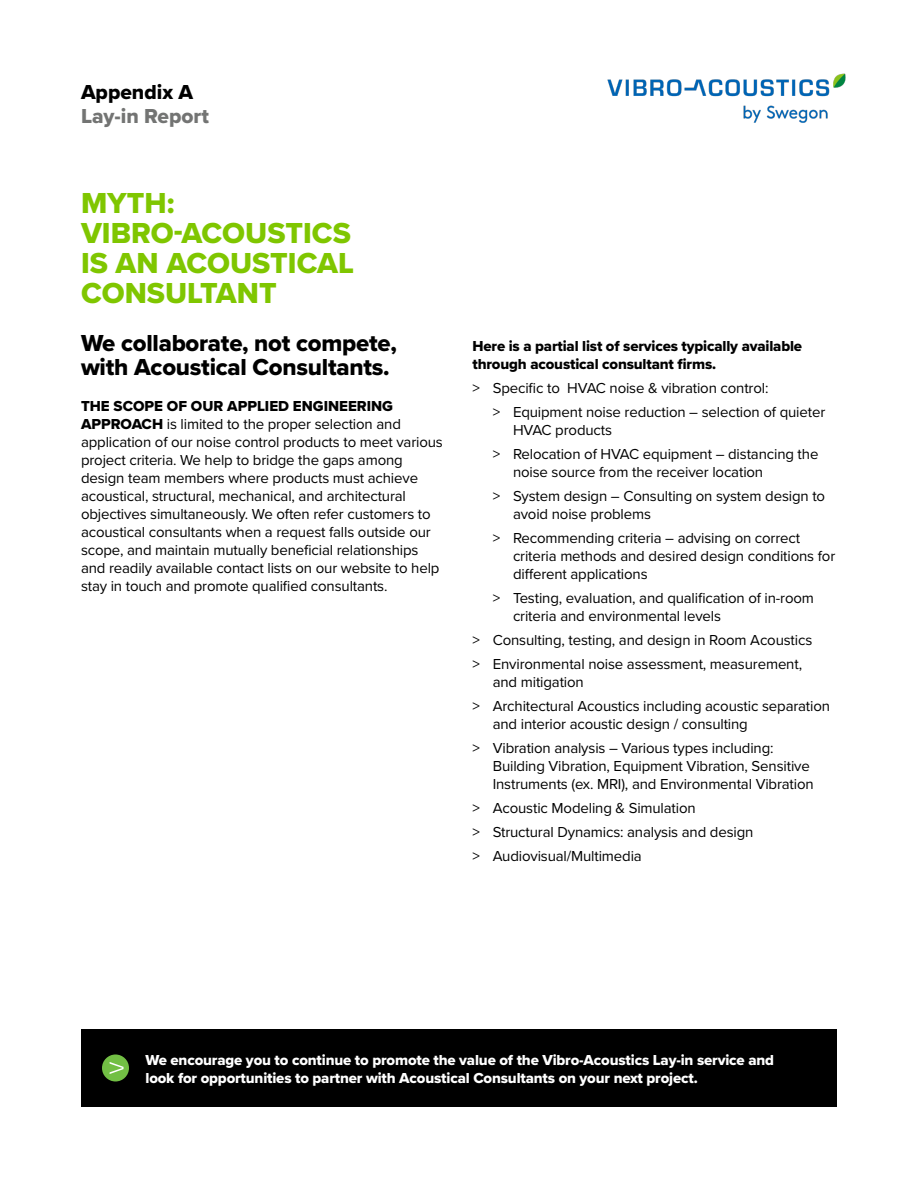
<style>
.page{position:relative;width:918px;height:1188px;background:#fff}
.page>*{position:absolute;margin:0;border:0;box-sizing:border-box;transform-origin:0 0}
.t1{font:30px/30px "Proxima Nova Extrabld";color:#7fc600}
.t2{font:24px/24px "Proxima Nova Extrabld";letter-spacing:-.01em;color:#000}
.t3{font:21px "Proxima Nova Extrabld";color:#737473}
.t4{font:21px "Proxima Nova Extrabld";color:#000}
.t5{font:15px/18px "Proxima Nova";letter-spacing:-.01em;color:#000}
.t6{font:15px/18px "Proxima Nova Extrabld";letter-spacing:-.01em;color:#fff}
.t7{font:15px/18px "Proxima Nova Extrabld";letter-spacing:-.01em;color:#000}
.s1{font-family:"Proxima Nova Extrabld"}
</style>
<div class="page">
<div style="left:81px;top:1029px;width:756px;height:78px;background:#000"></div>
<svg style="left:102px;top:1054px;width:27px;height:27px"></svg>
<img style="left:607px;top:73px;width:239px;height:50px">
<h3 class="t4" style="left:81px;top:76px;width:114px">Appendix A</h3>
<h3 class="t3" style="left:81px;top:100px;width:129px">Lay-in Report</h3>
<h1 class="t1" style="left:81px;top:188px;width:275px">MYTH:<br>VIBRO-ACOUSTICS<br>IS AN ACOUSTICAL<br>CONSULTANT</h1>
<h2 class="t2" style="left:81px;top:331px;width:317px">We collaborate, not compete, with Acoustical Consultants.</h2>
<p class="t7" style="left:81px;top:397px;width:314px">THE SCOPE OF OUR APPLIED ENGINEERING</p>
<p class="t5" style="left:81px;top:414px;width:363px"><span class="s1">APPROACH</span> is limited to the proper selection and application of our noise control products to meet various project criteria. We help to bridge the gaps among design team members where products must achieve acoustical, structural, mechanical, and architectural objectives simultaneously. We often refer customers to acoustical consultants when a request falls outside our scope, and maintain mutually beneficial relationships and readily available contact lists on our website to help stay in touch and promote qualified consultants.</p>
<p class="t7" style="left:472px;top:337px;width:331px">Here is a partial list of services typically available through acoustical consultant firms.</p>
<p class="t5" style="left:493px;top:375px;width:334px;line-height:24px;text-indent:-20px">&gt; Specific to HVAC noise &amp; vibration control:<br>&gt; Equipment noise reduction – selection of quieter</p>
<p class="t5" style="left:493px;top:417px;width:327px;line-height:24px;text-indent:20px">HVAC products<br>&gt; Relocation of HVAC equipment – distancing the</p>
<p class="t5" style="left:493px;top:459px;width:334px;line-height:24px;text-indent:20px">noise source from the receiver location<br>&gt; System design – Consulting on system design to</p>
<p class="t5" style="left:493px;top:501px;width:309px;line-height:24px;text-indent:20px">avoid noise problems<br>&gt; Recommending criteria – advising on correct</p>
<p class="t5" style="left:513px;top:546px;width:324px">criteria methods and desired design conditions for different applications</p>
<p class="t5" style="left:513px;top:588px;width:303px;text-indent:-20px">&gt; Testing, evaluation, and qualification of in-room criteria and environmental levels</p>
<p class="t5" style="left:472px;top:627px;width:341px;line-height:24px">&gt; Consulting, testing, and design in Room Acoustics &gt; Environmental noise assessment, measurement,</p>
<p class="t5" style="left:473px;top:669px;width:359px;line-height:24px;text-indent:20px">and mitigation<br>&gt; Architectural Acoustics including acoustic separation</p>
<p class="t5" style="left:473px;top:711px;width:303px;line-height:24px;text-align:center">and interior acoustic design / consulting<br>&gt; Vibration analysis – Various types including:</p>
<p class="t5" style="left:493px;top:756px;width:323px">Building Vibration, Equipment Vibration, Sensitive<br>Instruments (ex. MRI), and Environmental Vibration</p>
<p class="t5" style="left:472px;top:795px;width:282px;line-height:24px">&gt; Acoustic Modeling &amp; Simulation<br>&gt; Structural Dynamics: analysis and design &gt; Audiovisual/Multimedia</p>
<p class="t6" style="left:145px;top:1051px;width:630px">We encourage you to continue to promote the value of the Vibro-Acoustics Lay-in service and look for opportunities to partner with Acoustical Consultants on your next project.</p>
</div>
